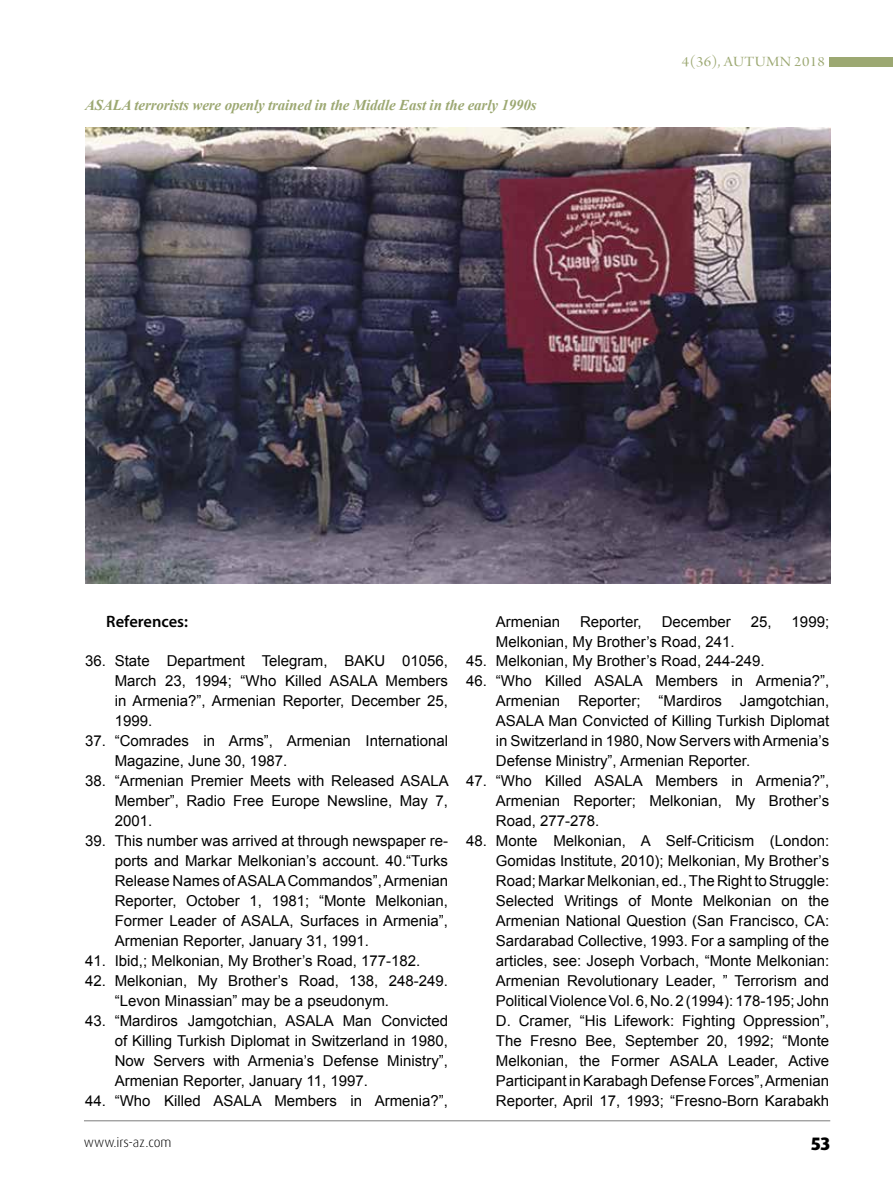
<style>
.page{position:relative;width:893px;height:1191px;background:#fff}
.page>*{position:absolute;margin:0;border:0;box-sizing:border-box;transform-origin:0 0}
.t1{font:800 18px "Dax Pro";color:#000}
.t2{font:600 16.5px "Myriad Pro";color:#000}
.t3{font:15px/20px "Arial";color:#000;text-align:justify}
.t4{font:italic 700 15px "Times New Roman";letter-spacing:-.01em;color:#9ca872}
.t5{font:15px "Arno Pro Display";letter-spacing:.02em;color:#9ca872;scale:1.1 1}
.t6{font:300 13.5px "Dax Pro";color:#000}
</style>
<div class="page">
<hr style="left:84px;top:1120px;width:746px;height:1px;background:#7c7c7c">
<div style="left:829px;top:57px;width:64px;height:9px;background:#9ca872"></div>
<img style="left:85px;top:128px;width:745px;height:456px">
<p class="t4" style="left:85px;top:94px;width:453px">ASALA terrorists were openly trained in the Middle East in the early 1990s</p>
<p class="t5" style="left:682px;top:53px;width:132px">4(36), AUTUMN 2018</p>
<p class="t2" style="left:106px;top:610px;width:83px">References:</p>
<p class="t3" style="left:115px;top:651px;width:335px;text-indent:-30px">36. State Department Telegram, BAKU 01056, March 23, 1994; “Who Killed ASALA Members in Armenia?”, Armenian Reporter, December 25, 1999.</p>
<p class="t3" style="left:115px;top:731px;width:335px;text-indent:-30px">37. “Comrades in Arms”, Armenian International<br>Magazine, June 30, 1987.</p>
<p class="t3" style="left:115px;top:771px;width:336px;text-indent:-30px">38. “Armenian Premier Meets with Released ASALA Member”, Radio Free Europe Newsline, May 7, 2001.</p>
<p class="t3" style="left:115px;top:831px;width:335px;text-indent:-30px">39. This number was arrived at through newspaper re&shy;ports and Markar Melkonian’s account. 40.“Turks Release Names of ASALA Commandos”, Armenian Reporter, October 1, 1981; “Monte Melkonian, Former Leader of ASALA, Surfaces in Armenia”, Armenian Reporter, January 31, 1991.</p>
<p class="t3" style="left:85px;top:950px;width:337px">41. Ibid,; Melkonian, My Brother’s Road, 177-182.</p>
<p class="t3" style="left:115px;top:970px;width:335px;text-indent:-30px">42. Melkonian, My Brother’s Road, 138, 248-249. “Levon Minassian” may be a pseudonym.</p>
<p class="t3" style="left:115px;top:1010px;width:335px;text-indent:-30px">43. “Mardiros Jamgotchian, ASALA Man Convicted of Killing Turkish Diplomat in Switzerland in 1980, Now Servers with Armenia’s Defense Ministry”, Armenian Reporter, January 11, 1997.</p>
<p class="t3" style="left:85px;top:1090px;width:365px">44. “Who Killed ASALA Members in Armenia?”,</p>
<p class="t3" style="left:496px;top:611px;width:66px">Armenian</p>
<p class="t3" style="left:580px;top:611px;width:63px">Reporter,</p>
<p class="t3" style="left:662px;top:611px;width:71px">December</p>
<p class="t3" style="left:751px;top:611px;width:22px">25,</p>
<p class="t3" style="left:792px;top:611px;width:39px">1999;</p>
<p class="t3" style="left:496px;top:631px;width:240px">Melkonian, My Brother’s Road, 241.</p>
<p class="t3" style="left:466px;top:651px;width:300px">45. Melkonian, My Brother’s Road, 244-249.</p>
<p class="t3" style="left:496px;top:671px;width:335px;text-indent:-30px">46. “Who Killed ASALA Members in Armenia?”, Armenian Reporter; “Mardiros Jamgotchian, ASALA Man Convicted of Killing Turkish Diplomat in Switzerland in 1980, Now Servers with Armenia’s Defense Ministry”, Armenian Reporter.</p>
<p class="t3" style="left:496px;top:771px;width:335px;text-indent:-30px">47. “Who Killed ASALA Members in Armenia?”, Armenian Reporter; Melkonian, My Brother’s Road, 277-278.</p>
<p class="t3" style="left:496px;top:831px;width:335px;text-indent:-30px">48. Monte Melkonian, A Self-Criticism (London:<br>Gomidas Institute, 2010); Melkonian, My Brother’s Road; Markar Melkonian, ed., The Right to Struggle:<br>Selected Writings of Monte Melkonian on the Armenian National Question (San Francisco, CA:<br>Sardarabad Collective, 1993. For a sampling of the articles, see: Joseph Vorbach, “Monte Melkonian:<br>Armenian Revolutionary Leader, ” Terrorism and Political Violence Vol. 6, No. 2 (1994): 178-195; John D. Cramer, “His Lifework: Fighting Oppression”, The Fresno Bee, September 20, 1992; “Monte Melkonian, the Former ASALA Leader, Active Participant in Karabagh Defense Forces”, Armenian Reporter, April 17, 1993; “Fresno-Born Karabakh</p>
<p class="t6" style="left:84px;top:1133px;width:89px">www.irs-az.com</p>
<p class="t1" style="left:811px;top:1131px;width:21px">53</p>
</div>
